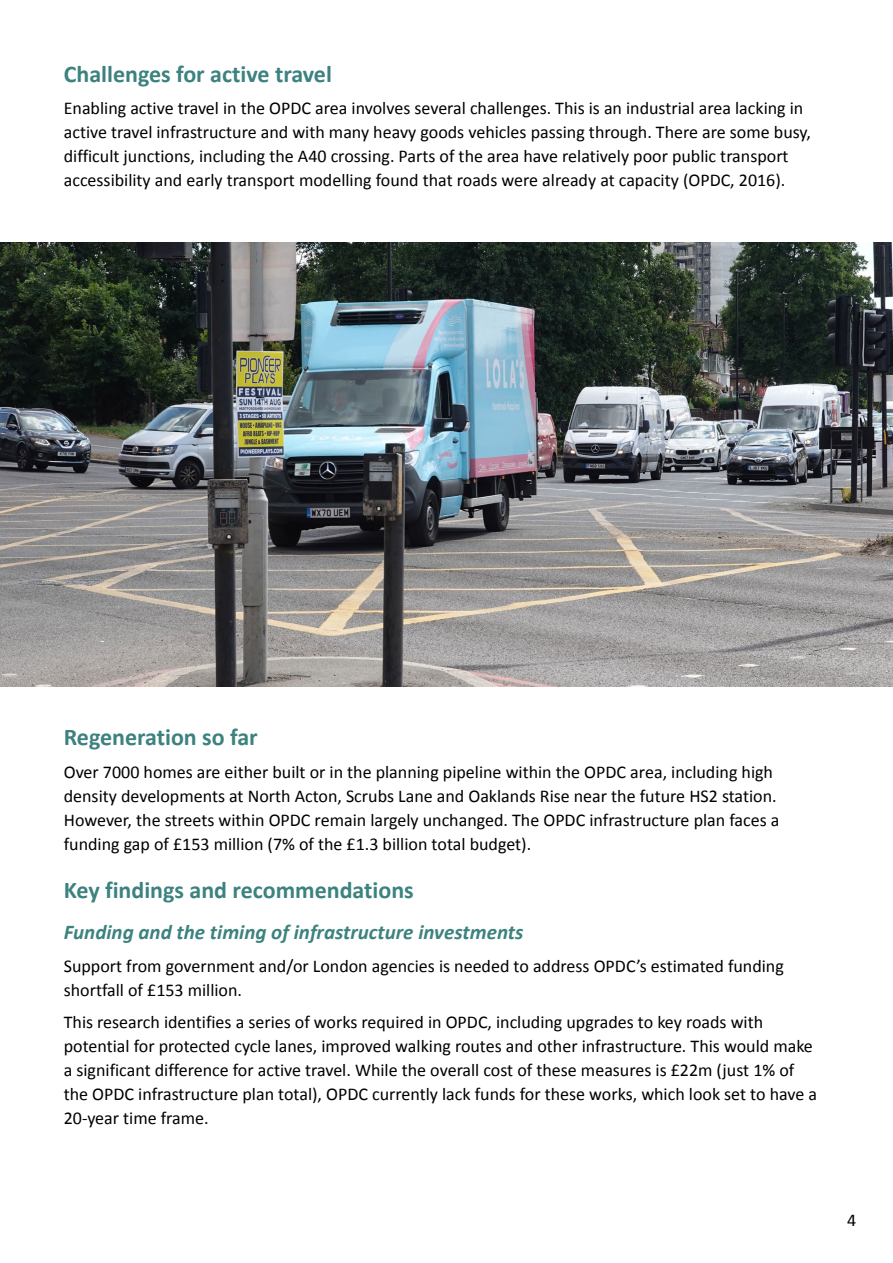
<style>
.page{position:relative;width:893px;height:1263px;background:#fff}
.page>*{position:absolute;margin:0;border:0;box-sizing:border-box;transform-origin:0 0}
.t1{font:700 24px "Calibri";color:#3c827f}
.t2{font:italic 700 21px "Calibri";color:#3c827f}
.t3{font:18px/24px "Calibri";color:#000}
</style>
<div class="page">
<img style="left:0;top:242px;width:893px;height:445px">
<h1 class="t1" style="left:64px;top:57px;width:270px">Challenges for active travel</h1>
<p class="t3" style="left:64px;top:95px;width:749px">Enabling active travel in the OPDC area involves several challenges. This is an industrial area lacking in active travel infrastructure and with many heavy goods vehicles passing through. There are some busy, difficult junctions, including the A40 crossing. Parts of the area have relatively poor public transport accessibility and early transport modelling found that roads were already at capacity (OPDC, 2016).</p>
<h1 class="t1" style="left:64px;top:720px;width:195px">Regeneration so far</h1>
<p class="t3" style="left:64px;top:759px;width:717px">Over 7000 homes are either built or in the planning pipeline within the OPDC area, including high density developments at North Acton, Scrubs Lane and Oaklands Rise near the future HS2 station.<br>However, the streets within OPDC remain largely unchanged. The OPDC infrastructure plan faces a funding gap of £153 million (7% of the £1.3 billion total budget).</p>
<h1 class="t1" style="left:64px;top:873px;width:352px">Key findings and recommendations</h1>
<p class="t2" style="left:64px;top:919px;width:461px">Funding and the timing of infrastructure investments</p>
<p class="t3" style="left:64px;top:953px;width:722px">Support from government and/or London agencies is needed to address OPDC’s estimated funding shortfall of £153 million.</p>
<p class="t3" style="left:64px;top:1009px;width:755px">This research identifies a series of works required in OPDC, including upgrades to key roads with potential for protected cycle lanes, improved walking routes and other infrastructure. This would make a significant difference for active travel. While the overall cost of these measures is £22m (just 1% of the OPDC infrastructure plan total), OPDC currently lack funds for these works, which look set to have a 20-year time frame.</p>
<p class="t3" style="left:847px;top:1207px;width:11px">4</p>
</div>
